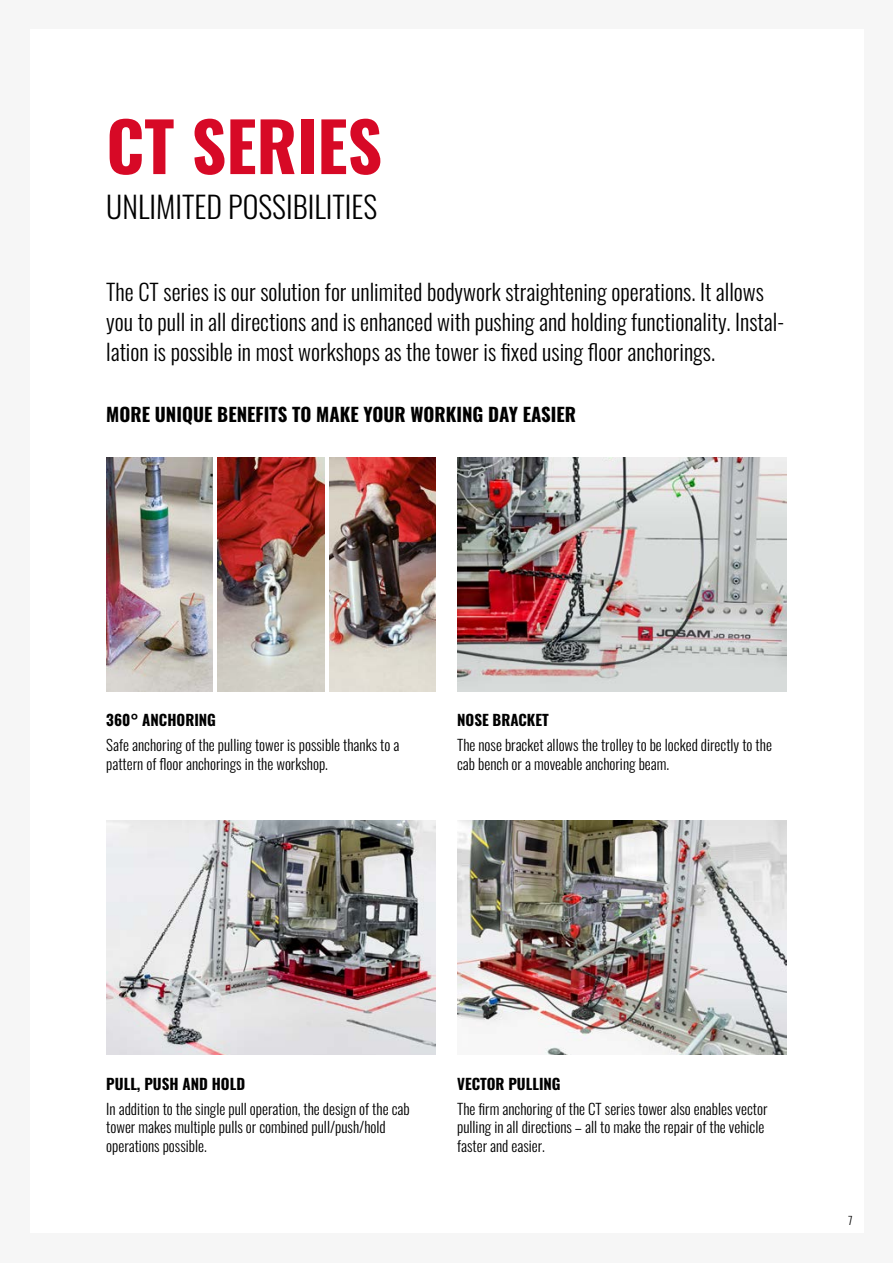
<style>
.page{position:relative;width:893px;height:1263px;background:#f6f6f6}
.page>*{position:absolute;margin:0;border:0;box-sizing:border-box;transform-origin:0 0}
.Huvudrubrik_röd{font:700 67.5px "Oswald";color:#d70926}
.Underrubrik_svart{font:300 30px "Oswald";color:#000}
.Ingress{font:300 22.5px/30px "Oswald";color:#000}
.Mellanrubrik_2{font:700 18.75px "Oswald";color:#000}
.Brödtext_2{font:300 15px/18.8px "Oswald";color:#000}
.Mellanrubrik{font:700 15px "Oswald";color:#000}
.t1{font:300 11.25px "Oswald";color:#000}
</style>
<div class="page">
<div style="left:30px;top:30px;width:833px;height:1203px;background:#fff"></div>
<img style="left:457px;top:821px;width:330px;height:233px">
<img style="left:106px;top:457px;width:107px;height:234px">
<img style="left:106px;top:821px;width:330px;height:233px">
<img style="left:457px;top:457px;width:330px;height:234px">
<img style="left:218px;top:457px;width:106px;height:234px">
<img style="left:330px;top:457px;width:106px;height:234px">
<p class="Huvudrubrik_röd" style="left:106px;top:111px;width:277px">CT SERIES</p>
<p class="Underrubrik_svart" style="left:106px;top:180px;width:273px">UNLIMITED POSSIBILITIES</p>
<p class="Ingress" style="left:106px;top:274px;width:679px">The CT series is our solution for unlimited bodywork straightening operations. It allows you to pull in all directions and is enhanced with pushing and holding functionality. Instal&shy;lation is possible in most workshops as the tower is fixed using floor anchorings.</p>
<p class="Mellanrubrik_2" style="left:106px;top:405px;width:471px">MORE UNIQUE BENEFITS TO MAKE YOUR WORKING DAY EASIER</p>
<p class="Mellanrubrik" style="left:106px;top:712px;width:111px">360° ANCHORING</p>
<p class="Brödtext_2" style="left:106px;top:734px;width:295px">Safe anchoring of the pulling tower is possible thanks to a pattern of floor anchorings in the workshop.</p>
<p class="Mellanrubrik" style="left:457px;top:712px;width:93px">NOSE BRACKET</p>
<p class="Brödtext_2" style="left:457px;top:734px;width:316px">The nose bracket allows the trolley to be locked directly to the cab bench or a moveable anchoring beam.</p>
<p class="Mellanrubrik" style="left:106px;top:1075px;width:140px">PULL, PUSH AND HOLD</p>
<p class="Brödtext_2" style="left:106px;top:1097px;width:305px">In addition to the single pull operation, the design of the cab tower makes multiple pulls or combined pull/push/hold operations possible.</p>
<p class="Mellanrubrik" style="left:457px;top:1075px;width:105px">VECTOR PULLING</p>
<p class="Brödtext_2" style="left:457px;top:1097px;width:312px">The firm anchoring of the CT series tower also enables vector pulling in all directions – all to make the repair of the vehicle faster and easier.</p>
<p class="t1" style="left:848px;top:1211px;width:6px">7</p>
</div>
